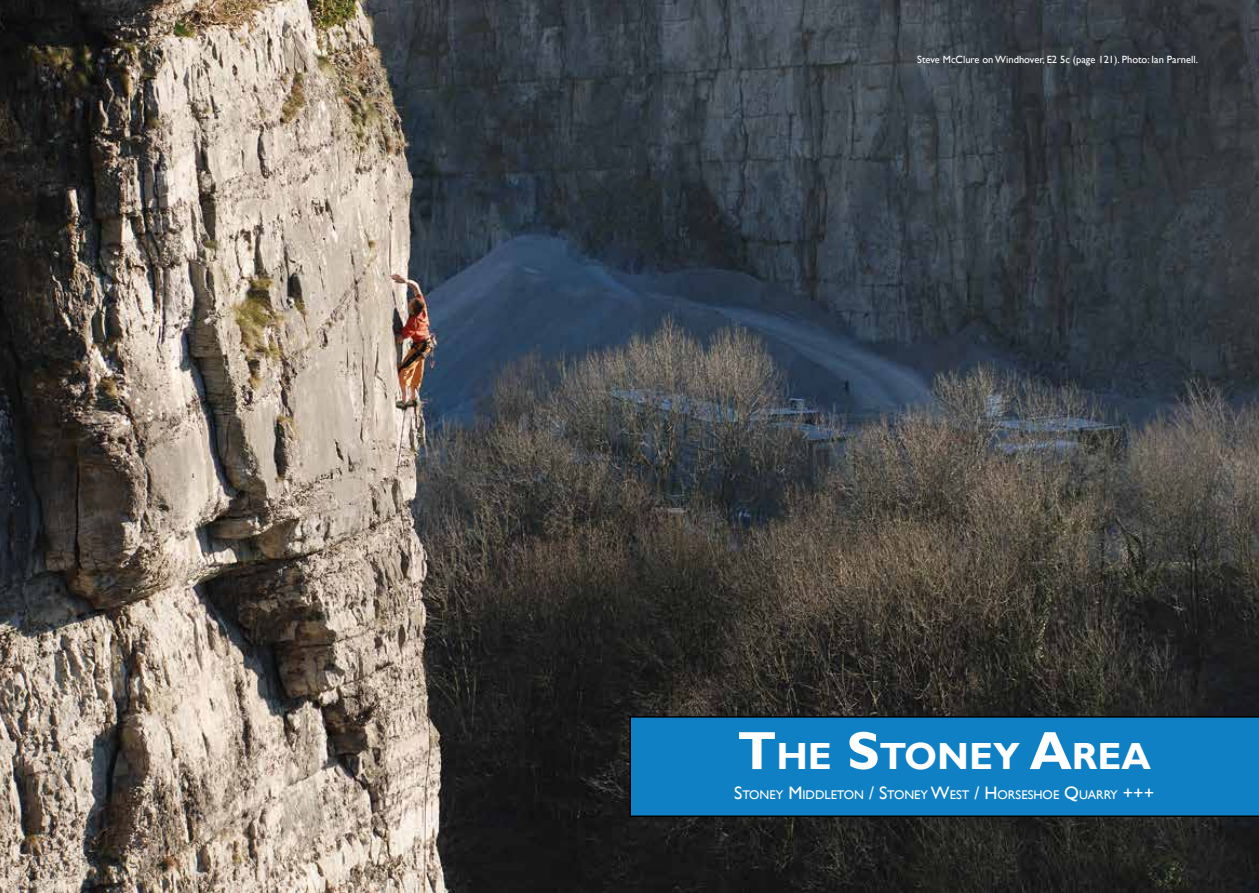
<style>
.page{position:relative;width:1259px;height:893px;background:#fff}
.page>*{position:absolute;margin:0;border:0;box-sizing:border-box;transform-origin:0 0}
.t1{font:700 37.8px "Gill Sans";color:#fff}
.t2{font:12.6px "Gill Sans";color:#fff}
.t3{font:10.5px "Gill Sans";color:#fff}
.s1{font-size:54px}
.s2{font-size:18px}
</style>
<div class="page">
<img style="left:0;top:0;width:1259px;height:893px">
<div style="left:629px;top:716px;width:630px;height:101px;background:#1080c4"></div>
<p class="t3" style="left:917px;top:54px;width:282px">Steve McClure on Windhover, E2 5c (page 121). Photo: Ian Parnell.</p>
<h1 class="t1" style="left:737px;top:733px;width:415px"><span class="s1">T</span>HE <span class="s1">S</span>TONEY <span class="s1">A</span>REA</h1>
<p class="t2" style="left:734px;top:788px;width:421px"><span class="s2">S</span>TONEY <span class="s2">M</span>IDDLETON <span class="s2">/ S</span>TONEY <span class="s2">W</span>EST <span class="s2">/ H</span>ORSESH OE <span class="s2">Q</span>UARRY <span class="s2">+++</span></p>
</div>
